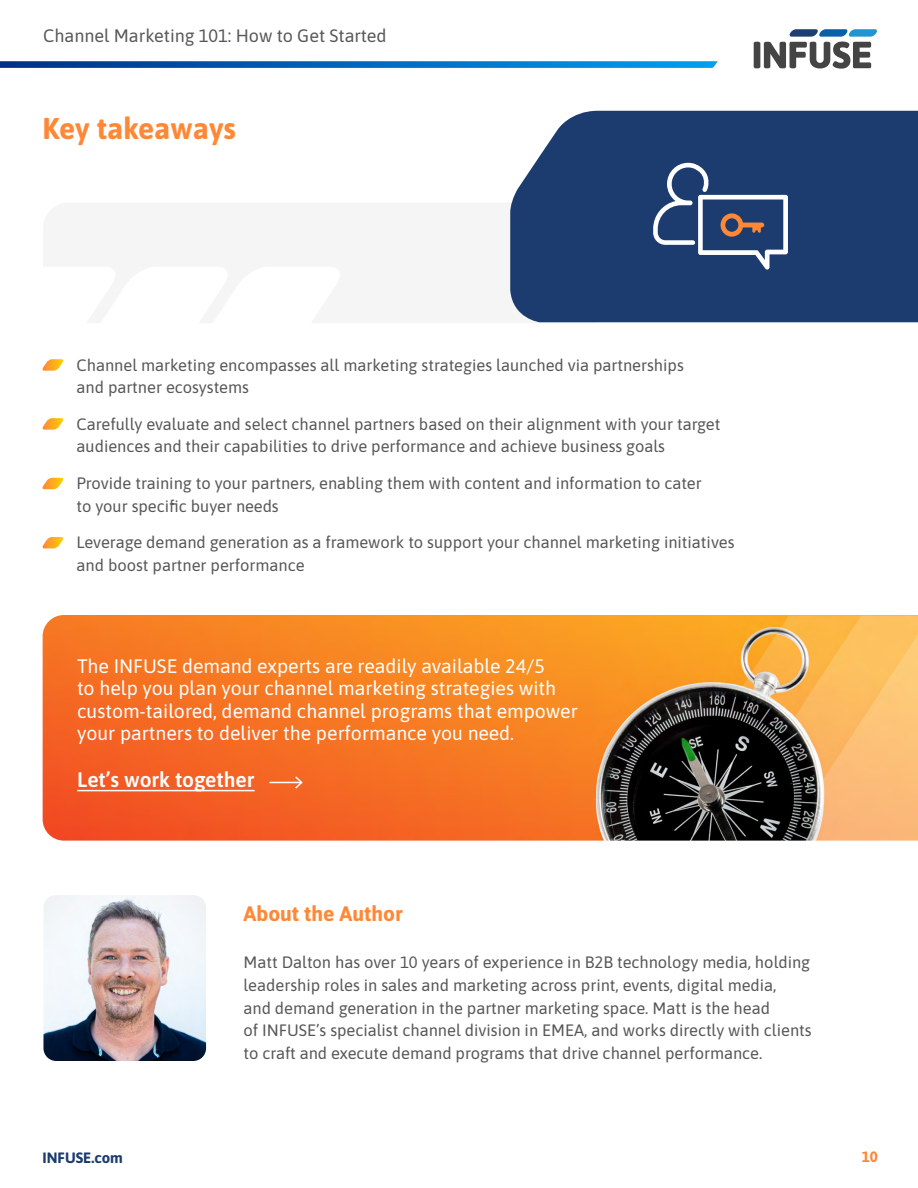
<style>
.page{position:relative;width:918px;height:1188px;background:#fff}
.page>*{position:absolute;margin:0;border:0;box-sizing:border-box;transform-origin:0 0}
.t1{font:700 30px "Asap";color:#fe8836}
.t2{font:600 21px "Asap";color:#fff}
.t3{font:700 21px "Asap";color:#fe8836}
.t4{font:19.5px/22.5px "Asap";color:#fff}
.t5{font:18px "Asap";color:#585856}
.t6{font:16.5px/22.5px "Asap";color:#575756}
.t7{font:700 15px "Asap";color:#1c3c70}
.t8{font:700 15px "Asap";color:#fe8636}
</style>
<div class="page">
<svg style="left:0;top:61px;width:718px;height:7px;background:#0d6ebf"></svg>
<svg style="left:754px;top:29px;width:123px;height:40px"></svg>
<img style="left:43px;top:615px;width:875px;height:226px">
<div style="left:43px;top:202px;width:573px;height:121px;background:#f5f5f5;border-radius:26px"></div>
<svg style="left:42px;top:359px;width:22px;height:71px"></svg>
<svg style="left:42px;top:478px;width:22px;height:11px"></svg>
<svg style="left:42px;top:537px;width:22px;height:11px"></svg>
<div style="left:510px;top:111px;width:408px;height:211px;background:#1c3c70"></div>
<svg style="left:653px;top:163px;width:135px;height:107px;background:#455c84"></svg>
<hr style="left:77px;top:790px;width:178px;height:1px;background:#fff">
<hr style="left:269px;top:782px;width:33px;height:1px;background:#fff">
<svg style="left:293px;top:775px;width:11px;height:15px"></svg>
<img style="left:43px;top:895px;width:163px;height:166px">
<p class="t5" style="left:43px;top:23px;width:345px">Channel Marketing 101: How to Get Started</p>
<h1 class="t1" style="left:43px;top:107px;width:195px">Key takeaways</h1>
<p class="t6" style="left:77px;top:353px;width:609px">Channel marketing encompasses all marketing strategies launched via partnerships and partner ecosystems</p>
<p class="t6" style="left:77px;top:412px;width:645px">Carefully evaluate and select channel partners based on their alignment with your target audiences and their capabilities to drive performance and achieve business goals</p>
<p class="t6" style="left:77px;top:471px;width:627px">Provide training to your partners, enabling them with content and information to cater to your specific buyer needs</p>
<p class="t6" style="left:77px;top:530px;width:660px">Leverage demand generation as a framework to support your channel marketing initiatives and boost partner performance</p>
<p class="t4" style="left:77px;top:654px;width:502px">The INFUSE demand experts are readily available 24/5<br>to help you plan your channel marketing strategies with custom-tailored, demand channel programs that empower your partners to deliver the performance you need.</p>
<p class="t2" style="left:77px;top:765px;width:179px">Let’s work together</p>
<p class="t3" style="left:244px;top:899px;width:161px">About the Author</p>
<p class="t7" style="left:43px;top:1147px;width:82px">INFUSE.com</p>
<p class="t6" style="left:244px;top:950px;width:570px">Matt Dalton has over 10 years of experience in B2B technology media, holding leadership roles in sales and marketing across print, events, digital media,<br>and demand generation in the partner marketing space. Matt is the head<br>of INFUSE’s specialist channel division in EMEA, and works directly with clients to craft and execute demand programs that drive channel performance.</p>
<p class="t8" style="left:862px;top:1146px;width:18px">10</p>
</div>
